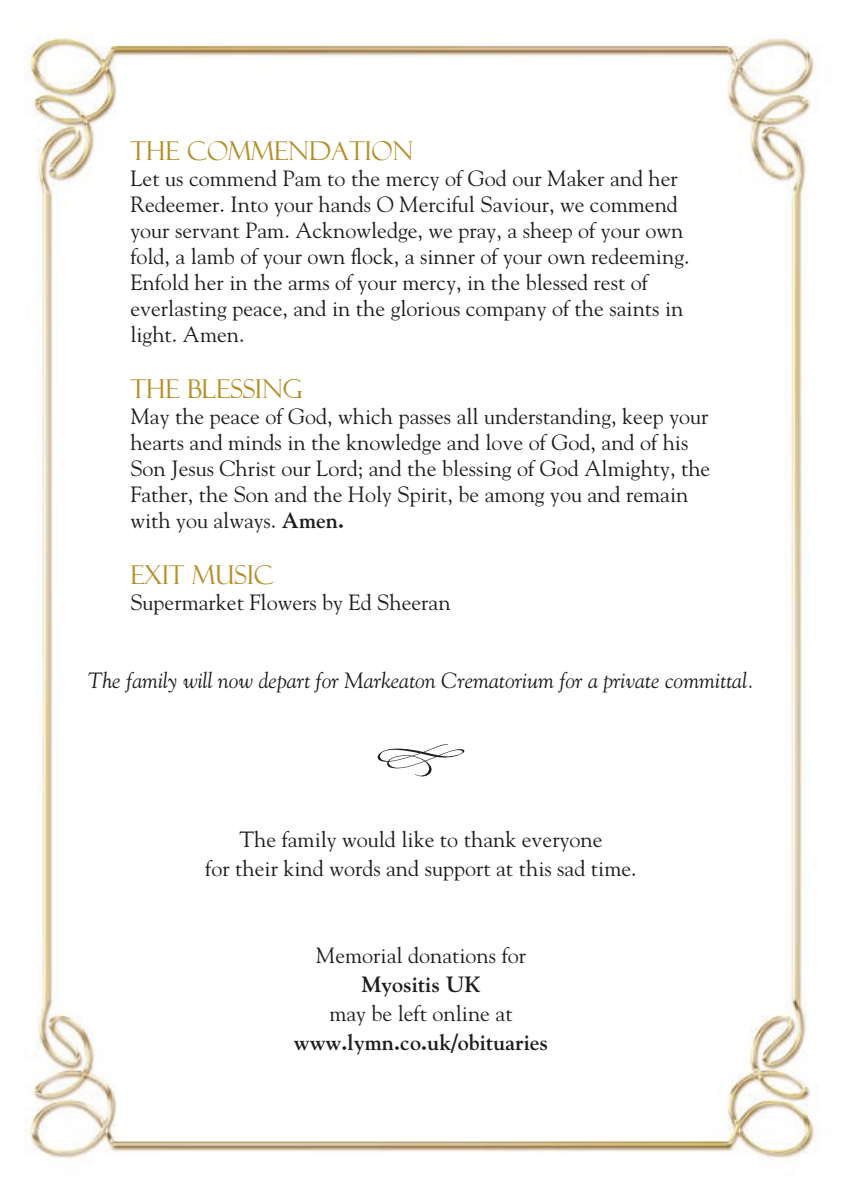
<style>
.page{position:relative;width:842px;height:1191px;background:#fff}
.page>*{position:absolute;margin:0;border:0;box-sizing:border-box;transform-origin:0 0}
.t1{font:26px "Felix Titling";color:#b58e28}
.t2{font:22px/26px "Goudy";color:#1d1d1b}
.t3{font:italic 22px "Goudy";color:#1d1d1b}
.t4{font:700 22px "Goudy";color:#1d1d1b}
.s1{font-weight:700}
</style>
<div class="page">
<img style="left:24px;top:28px;width:791px;height:1131px">
<svg style="left:378px;top:744px;width:86px;height:32px"></svg>
<p class="t1" style="left:130px;top:135px;width:285px">THE COMMENDATION</p>
<p class="t2" style="left:130px;top:165px;width:561px">Let us commend Pam to the mercy of God our Maker and her Redeemer. Into your hands O Merciful Saviour, we commend your servant Pam. Acknowledge, we pray, a sheep of your own fold, a lamb of your own flock, a sinner of your own redeeming.<br>Enfold her in the arms of your mercy, in the blessed rest of everlasting peace, and in the glorious company of the saints in light. Amen.</p>
<p class="t1" style="left:130px;top:373px;width:174px">THE BLESSING</p>
<p class="t2" style="left:130px;top:403px;width:581px">May the peace of God, which passes all understanding, keep your hearts and minds in the knowledge and love of God, and of his Son Jesus Christ our Lord; and the blessing of God Almighty, the Father, the Son and the Holy Spirit, be among you and remain with you always. <span class="s1">Amen.</span></p>
<p class="t1" style="left:130px;top:559px;width:145px">EXIT MUSIC</p>
<p class="t2" style="left:130px;top:589px;width:322px">Supermarket Flowers by Ed Sheeran</p>
<p class="t3" style="left:88px;top:667px;width:668px">The family will now depart for Markeaton Crematorium for a private committal.</p>
<p class="t2" style="left:205px;top:824px;width:433px;line-height:29px;text-align:center">The family would like to thank everyone<br>for their kind words and support at this sad time.</p>
<p class="t2" style="left:316px;top:942px;width:212px">Memorial donations for</p>
<p class="t4" style="left:362px;top:971px;width:120px">Myositis UK</p>
<p class="t2" style="left:329px;top:1000px;width:185px">may be left online at</p>
<p class="t4" style="left:294px;top:1029px;width:256px">www.lymn.co.uk/obituaries</p>
</div>
